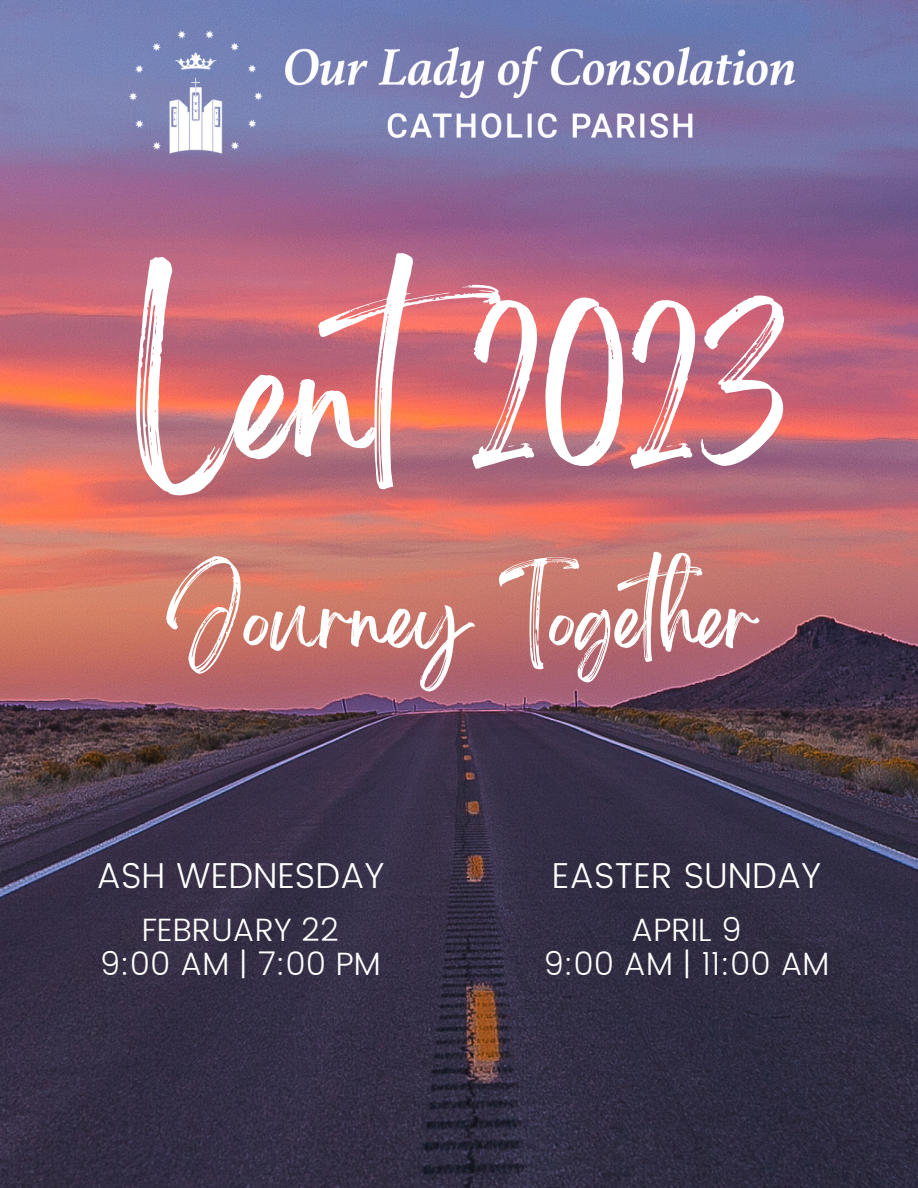
<style>
.page{position:relative;width:918px;height:1188px;background:#fff}
.page>*{position:absolute;margin:0;border:0;box-sizing:border-box;transform-origin:0 0}
.t1{font:155.55px "Brightwall";color:#fff}
.t2{font:72.45px "Brightwall";color:#fff}
.t3{font:300 36px "Poppins";color:#fff}
.t4{font:300 32.25px/33.8px "Poppins";color:#fff;text-align:center}
</style>
<div class="page">
<img style="left:0;top:0;width:918px;height:1188px">
<img style="left:118px;top:26px;width:688px;height:132px">
<h1 class="t1" style="left:133px;top:341px;width:658px">Lent2023</h1>
<h2 class="t2" style="left:166px;top:593px;width:592px">Journey Together</h2>
<p class="t3" style="left:96px;top:855px;width:289px">ASH WEDNESDAY</p>
<p class="t4" style="left:100px;top:913px;width:283px">FEBRUARY 22<br>9:00 AM | 7:00 PM</p>
<p class="t3" style="left:552px;top:855px;width:271px">EASTER SUNDAY</p>
<p class="t4" style="left:543px;top:913px;width:288px">APRIL 9<br>9:00 AM | 11:00 AM</p>
</div>
